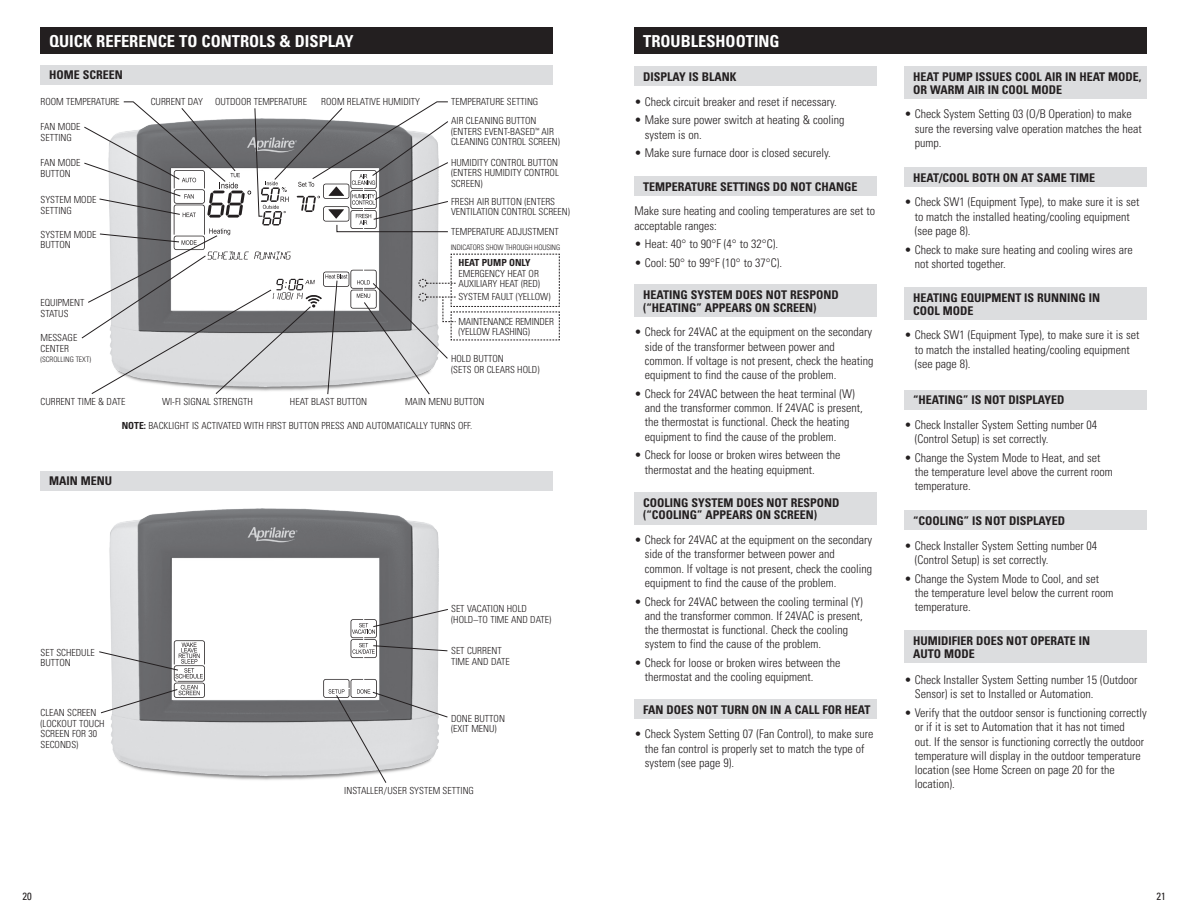
<style>
.page{position:relative;width:1188px;height:918px;background:#fff}
.page>*{position:absolute;margin:0;border:0;box-sizing:border-box;transform-origin:0 0}
.t1{font:700 condensed 16.5px "Univers";color:#fff}
.t2{font:300 condensed 12px/14.2px "Univers";color:#231f20}
.t3{font:700 condensed 12px/12.8px "Univers";color:#231f20}
.t4{font:condensed 10.5px "Univers";color:#231f20}
.t5{font:300 condensed 9.75px/10.5px "Univers";color:#231f20}
.t6{font:700 condensed 9.75px "Univers";color:#231f20}
.t7{font:300 condensed 7.5px "Univers";letter-spacing:-.015em;color:#231f20}
.s1{font-weight:700}
</style>
<div class="page">
<div style="left:40px;top:27px;width:514px;height:27px;background:#231f20"></div>
<div style="left:40px;top:65px;width:514px;height:19px;background:#dcdddf"></div>
<div style="left:40px;top:471px;width:514px;height:19px;background:#dcdddf"></div>
<svg style="left:81px;top:101px;width:479px;height:294px"></svg>
<img style="left:109px;top:508px;width:330px;height:272px">
<svg style="left:99px;top:640px;width:106px;height:74px"></svg>
<svg style="left:351px;top:609px;width:97px;height:49px"></svg>
<svg style="left:323px;top:679px;width:125px;height:104px"></svg>
<div style="left:634px;top:27px;width:514px;height:27px;background:#231f20"></div>
<div style="left:634px;top:67px;width:244px;height:19px;background:#dcdddf"></div>
<div style="left:634px;top:285px;width:244px;height:32px;background:#dcdddf"></div>
<div style="left:634px;top:176px;width:244px;height:20px;background:#dcdddf"></div>
<div style="left:634px;top:492px;width:244px;height:33px;background:#dcdddf"></div>
<div style="left:634px;top:699px;width:244px;height:20px;background:#dcdddf"></div>
<div style="left:904px;top:67px;width:244px;height:32px;background:#dcdddf"></div>
<div style="left:904px;top:167px;width:244px;height:20px;background:#dcdddf"></div>
<div style="left:904px;top:288px;width:244px;height:32px;background:#dcdddf"></div>
<div style="left:904px;top:390px;width:244px;height:19px;background:#dcdddf"></div>
<div style="left:904px;top:511px;width:244px;height:19px;background:#dcdddf"></div>
<div style="left:904px;top:630px;width:244px;height:33px;background:#dcdddf"></div>
<h1 class="t1" style="left:49px;top:31px;width:306px">QUICK REFERENCE TO CONTROLS &amp; DISPLAY</h1>
<p class="t3" style="left:49px;top:68px;width:75px">HOME SCREEN</p>
<p class="t5" style="left:40px;top:96px;width:81px">ROOM TEMPERATURE</p>
<p class="t5" style="left:151px;top:96px;width:158px">CURRENT DAY OUTDOOR TEMPERATURE</p>
<p class="t5" style="left:321px;top:96px;width:100px">ROOM RELATIVE HUMIDITY</p>
<p class="t5" style="left:451px;top:96px;width:89px">TEMPERATURE SETTING</p>
<p class="t5" style="left:40px;top:121px;width:42px">FAN MODE<br>SETTING</p>
<p class="t5" style="left:40px;top:158px;width:42px">FAN MODE<br>BUTTON</p>
<p class="t5" style="left:40px;top:195px;width:58px">SYSTEM MODE<br>SETTING</p>
<p class="t5" style="left:40px;top:229px;width:58px">SYSTEM MODE<br>BUTTON</p>
<p class="t5" style="left:40px;top:297px;width:45px">EQUIPMENT<br>STATUS</p>
<p class="t5" style="left:40px;top:332px;width:38px">MESSAGE<br>CENTER</p>
<p class="t7" style="left:40px;top:354px;width:52px">(SCROLLING TEXT)</p>
<p class="t5" style="left:451px;top:115px;width:110px">AIR CLEANING BUTTON (ENTERS EVENT-BASED<sup>™</sup> AIR<br>CLEANING CONTROL SCREEN)</p>
<p class="t5" style="left:451px;top:157px;width:109px;text-align:justify">HUMIDITY CONTROL BUTTON (ENTERS HUMIDITY CONTROL SCREEN)</p>
<p class="t5" style="left:451px;top:196px;width:120px">FRESH AIR BUTTON (ENTERS<br>VENTILATION CONTROL SCREEN)</p>
<p class="t5" style="left:451px;top:226px;width:109px">TEMPERATURE ADJUSTMENT</p>
<p class="t7" style="left:451px;top:243px;width:111px">INDICATORS SHOW THROUGH HOUSING</p>
<p class="t6" style="left:458px;top:256px;width:74px">HEAT PUMP ONLY</p>
<p class="t5" style="left:458px;top:269px;width:83px;line-height:10.1px">EMERGENCY HEAT OR<br>AUXILIARY HEAT (RED)</p>
<p class="t5" style="left:458px;top:292px;width:94px">SYSTEM FAULT (YELLOW)</p>
<p class="t5" style="left:458px;top:316px;width:97px">MAINTENANCE REMINDER (YELLOW FLASHING)</p>
<p class="t5" style="left:451px;top:353px;width:90px">HOLD BUTTON<br>(SETS OR CLEARS HOLD)</p>
<p class="t5" style="left:40px;top:396px;width:86px">CURRENT TIME &amp; DATE</p>
<p class="t5" style="left:162px;top:396px;width:92px">WI-FI SIGNAL STRENGTH</p>
<p class="t5" style="left:290px;top:396px;width:79px">HEAT BLAST BUTTON</p>
<p class="t5" style="left:405px;top:396px;width:81px">MAIN MENU BUTTON</p>
<p class="t5" style="left:122px;top:421px;width:351px"><span class="s1">NOTE:</span> BACKLIGHT IS ACTIVATED WITH FIRST BUTTON PRESS AND AUTOMATICALLY TURNS OFF.</p>
<p class="t3" style="left:49px;top:474px;width:64px">MAIN MENU</p>
<p class="t5" style="left:40px;top:647px;width:56px">SET SCHEDULE<br>BUTTON</p>
<p class="t5" style="left:40px;top:707px;width:66px">CLEAN SCREEN (LOCKOUT TOUCH<br>SCREEN FOR 30<br>SECONDS)</p>
<p class="t5" style="left:451px;top:604px;width:102px">SET VACATION HOLD (HOLD–TO TIME AND DATE)</p>
<p class="t5" style="left:451px;top:645px;width:60px">SET CURRENT<br>TIME AND DATE</p>
<p class="t5" style="left:451px;top:713px;width:55px">DONE BUTTON (EXIT MENU)</p>
<p class="t5" style="left:344px;top:785px;width:131px">INSTALLER/USER SYSTEM SETTING</p>
<h1 class="t1" style="left:643px;top:31px;width:138px">TROUBLESHOOTING</h1>
<p class="t3" style="left:643px;top:70px;width:95px">DISPLAY IS BLANK</p>
<p class="t2" style="left:634px;top:94px;width:202px">• Check circuit breaker and reset if necessary.</p>
<p class="t2" style="left:645px;top:113px;width:201px;text-indent:-10px">• Make sure power switch at heating &amp; cooling system is on.</p>
<p class="t2" style="left:634px;top:146px;width:196px">• Make sure furnace door is closed securely.</p>
<p class="t3" style="left:643px;top:180px;width:216px">TEMPERATURE SETTINGS DO NOT CHANGE</p>
<p class="t2" style="left:634px;top:204px;width:242px">Make sure heating and cooling temperatures are set to acceptable ranges:</p>
<p class="t2" style="left:634px;top:237px;width:143px">• Heat: 40° to 90°F (4° to 32°C).</p>
<p class="t2" style="left:634px;top:256px;width:147px">• Cool: 50° to 99°F (10° to 37°C).</p>
<p class="t3" style="left:643px;top:288px;width:197px">HEATING SYSTEM DOES NOT RESPOND (“HEATING” APPEARS ON SCREEN)</p>
<p class="t2" style="left:645px;top:325px;width:230px;text-indent:-10px">• Check for 24VAC at the equipment on the secondary side of the transformer between power and common. If voltage is not present, check the heating equipment to find the cause of the problem.</p>
<p class="t2" style="left:645px;top:386px;width:219px;text-indent:-10px">• Check for 24VAC between the heat terminal (W) and the transformer common. If 24VAC is present, the thermostat is functional. Check the heating equipment to find the cause of the problem.</p>
<p class="t2" style="left:645px;top:448px;width:197px;text-indent:-10px">• Check for loose or broken wires between the thermostat and the heating equipment.</p>
<p class="t3" style="left:643px;top:496px;width:198px">COOLING SYSTEM DOES NOT RESPOND (“COOLING” APPEARS ON SCREEN)</p>
<p class="t2" style="left:645px;top:533px;width:229px;text-indent:-10px">• Check for 24VAC at the equipment on the secondary side of the transformer between power and common. If voltage is not present, check the cooling equipment to find the cause of the problem.</p>
<p class="t2" style="left:645px;top:594px;width:219px;text-indent:-10px">• Check for 24VAC between the cooling terminal (Y) and the transformer common. If 24VAC is present, the thermostat is functional. Check the cooling system to find the cause of the problem.</p>
<p class="t2" style="left:645px;top:655px;width:197px;text-indent:-10px">• Check for loose or broken wires between the thermostat and the cooling equipment.</p>
<p class="t3" style="left:643px;top:703px;width:229px">FAN DOES NOT TURN ON IN A CALL FOR HEAT</p>
<p class="t2" style="left:645px;top:727px;width:230px;text-indent:-10px">• Check System Setting 07 (Fan Control), to make sure the fan control is properly set to match the type of system (see page 9).</p>
<p class="t3" style="left:913px;top:70px;width:230px">HEAT PUMP ISSUES COOL AIR IN HEAT MODE,<br>OR WARM AIR IN COOL MODE</p>
<p class="t2" style="left:915px;top:107px;width:229px;text-indent:-10px">• Check System Setting 03 (O/B Operation) to make sure the reversing valve operation matches the heat pump.</p>
<p class="t3" style="left:913px;top:171px;width:183px">HEAT/COOL BOTH ON AT SAME TIME</p>
<p class="t2" style="left:915px;top:195px;width:226px;text-indent:-10px">• Check SW1 (Equipment Type), to make sure it is set to match the installed heating/cooling equipment (see page 8).</p>
<p class="t2" style="left:915px;top:242px;width:219px;text-indent:-10px">• Check to make sure heating and cooling wires are not shorted together.</p>
<p class="t3" style="left:913px;top:291px;width:189px">HEATING EQUIPMENT IS RUNNING IN<br>COOL MODE</p>
<p class="t2" style="left:915px;top:328px;width:226px;text-indent:-10px">• Check SW1 (Equipment Type), to make sure it is set to match the installed heating/cooling equipment (see page 8).</p>
<p class="t3" style="left:913px;top:393px;width:153px">“HEATING” IS NOT DISPLAYED</p>
<p class="t2" style="left:915px;top:417px;width:184px;text-indent:-10px">• Check Installer System Setting number 04 (Control Setup) is set correctly.</p>
<p class="t2" style="left:915px;top:450px;width:200px;text-indent:-10px">• Change the System Mode to Heat, and set the temperature level above the current room temperature.</p>
<p class="t3" style="left:913px;top:514px;width:154px">“COOLING” IS NOT DISPLAYED</p>
<p class="t2" style="left:915px;top:538px;width:184px;text-indent:-10px">• Check Installer System Setting number 04 (Control Setup) is set correctly.</p>
<p class="t2" style="left:915px;top:571px;width:200px;text-indent:-10px">• Change the System Mode to Cool, and set the temperature level below the current room temperature.</p>
<p class="t3" style="left:913px;top:634px;width:179px">HUMIDIFIER DOES NOT OPERATE IN<br>AUTO MODE</p>
<p class="t2" style="left:915px;top:673px;width:224px;text-indent:-10px">• Check Installer System Setting number 15 (Outdoor<br>Sensor) is set to Installed or Automation.</p>
<p class="t2" style="left:915px;top:705px;width:233px;text-indent:-10px">• Verify that the outdoor sensor is functioning correctly or if it is set to Automation that it has not timed<br>out. If the sensor is functioning correctly the outdoor temperature will display in the outdoor temperature location (see Home Screen on page 20 for the location).</p>
<p class="t4" style="left:22px;top:889px;width:11px">20</p>
<p class="t4" style="left:1156px;top:889px;width:11px">21</p>
</div>
